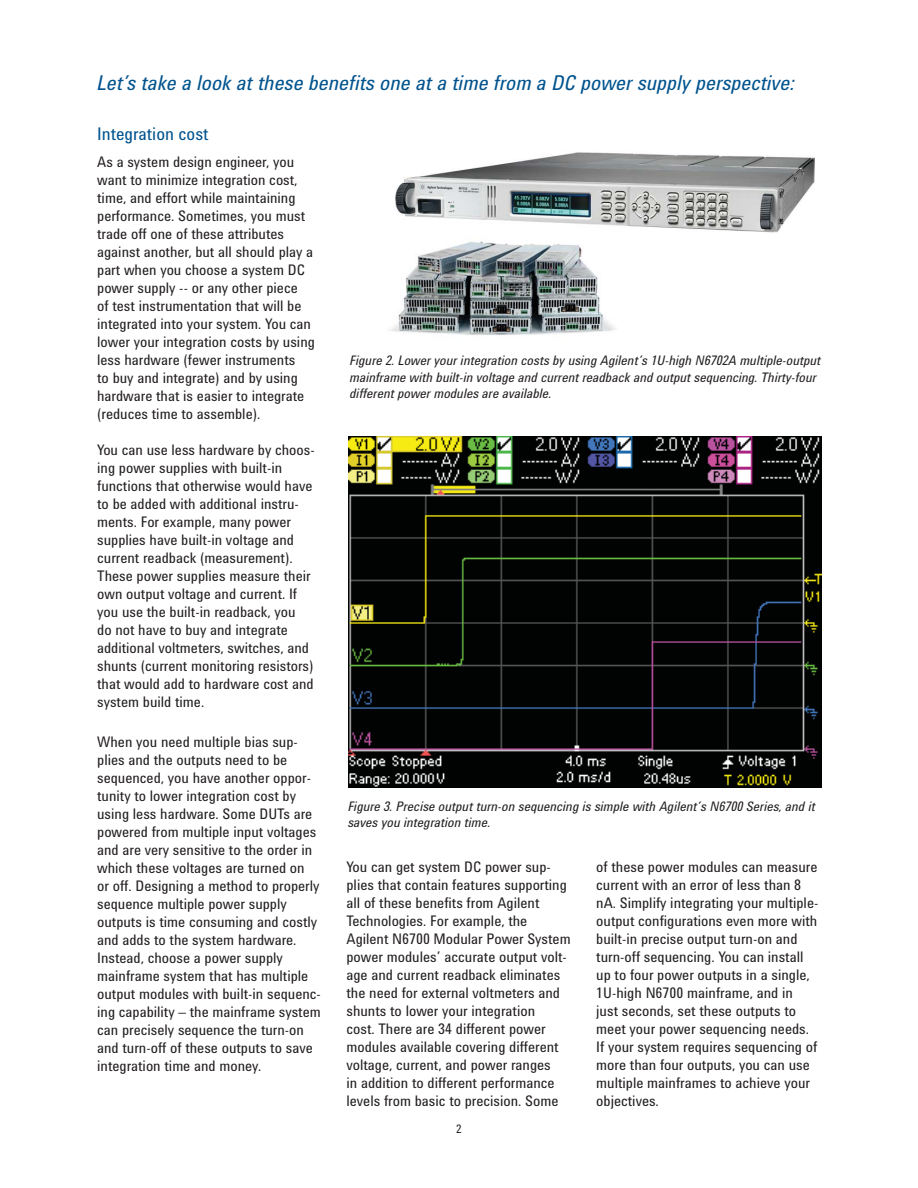
<style>
.page{position:relative;width:918px;height:1188px;background:#fff}
.page>*{position:absolute;margin:0;border:0;box-sizing:border-box;transform-origin:0 0}
.t1{font:italic 21px "Agilent Condensed CFF";color:#00538e}
.t2{font:18px "Agilent Condensed CFF";color:#00538e}
.t3{font:15px/18px "Agilent Condensed CFF";color:#231f20}
.t4{font:italic 13.5px/16.5px "Agilent Condensed CFF";color:#231f20}
.t5{font:12px "Agilent Condensed CFF";color:#231f20}
</style>
<div class="page">
<img style="left:390px;top:241px;width:226px;height:94px">
<img style="left:395px;top:152px;width:420px;height:81px">
<img style="left:349px;top:436px;width:473px;height:351px">
<h1 class="t1" style="left:97px;top:75px;width:699px">Let’s take a look at these benefits one at a time from a DC power supply perspective:</h1>
<p class="t2" style="left:97px;top:127px;width:113px">Integration cost</p>
<p class="t3" style="left:97px;top:154px;width:219px">As a system design engineer, you want to minimize integration cost, time, and effort while maintaining performance. Sometimes, you must trade off one of these attributes against another, but all should play a part when you choose a system DC power supply -- or any other piece<br>of test instrumentation that will be integrated into your system. You can lower your integration costs by using less hardware (fewer instruments<br>to buy and integrate) and by using hardware that is easier to integrate (reduces time to assemble).</p>
<p class="t3" style="left:97px;top:442px;width:219px">You can use less hardware by choos&shy;ing power supplies with built-in functions that otherwise would have to be added with additional instru&shy;ments. For example, many power supplies have built-in voltage and current readback (measurement).<br>These power supplies measure their own output voltage and current. If you use the built-in readback, you<br>do not have to buy and integrate additional voltmeters, switches, and shunts (current monitoring resistors) that would add to hardware cost and system build time.</p>
<p class="t3" style="left:97px;top:734px;width:225px">When you need multiple bias sup&shy;plies and the outputs need to be sequenced, you have another oppor&shy;tunity to lower integration cost by using less hardware. Some DUTs are powered from multiple input voltages and are very sensitive to the order in which these voltages are turned on<br>or off. Designing a method to properly sequence multiple power supply outputs is time consuming and costly and adds to the system hardware.<br>Instead, choose a power supply mainframe system that has multiple output modules with built-in sequenc&shy;ing capability – the mainframe system can precisely sequence the turn-on and turn-off of these outputs to save integration time and money.</p>
<p class="t4" style="left:350px;top:354px;width:473px">Figure 2. Lower your integration costs by using Agilent’s 1U-high N6702A multiple-output mainframe with built-in voltage and current readback and output sequencing. Thirty-four different power modules are available.</p>
<p class="t4" style="left:348px;top:799px;width:469px">Figure 3. Precise output turn-on sequencing is simple with Agilent’s N6700 Series, and it saves you integration time.</p>
<p class="t3" style="left:347px;top:860px;width:226px">You can get system DC power sup&shy;plies that contain features supporting all of these benefits from Agilent Technologies. For example, the Agilent N6700 Modular Power System power modules’ accurate output volt&shy;age and current readback eliminates the need for external voltmeters and shunts to lower your integration<br>cost. There are 34 different power modules available covering different voltage, current, and power ranges<br>in addition to different performance levels from basic to precision. Some</p>
<p class="t3" style="left:596px;top:860px;width:224px">of these power modules can measure current with an error of less than 8 nA. Simplify integrating your multiple&shy;output configurations even more with built-in precise output turn-on and turn-off sequencing. You can install up to four power outputs in a single, 1U-high N6700 mainframe, and in just seconds, set these outputs to meet your power sequencing needs.<br>If your system requires sequencing of more than four outputs, you can use multiple mainframes to achieve your objectives.</p>
<p class="t5" style="left:456px;top:1124px;width:7px">2</p>
</div>
